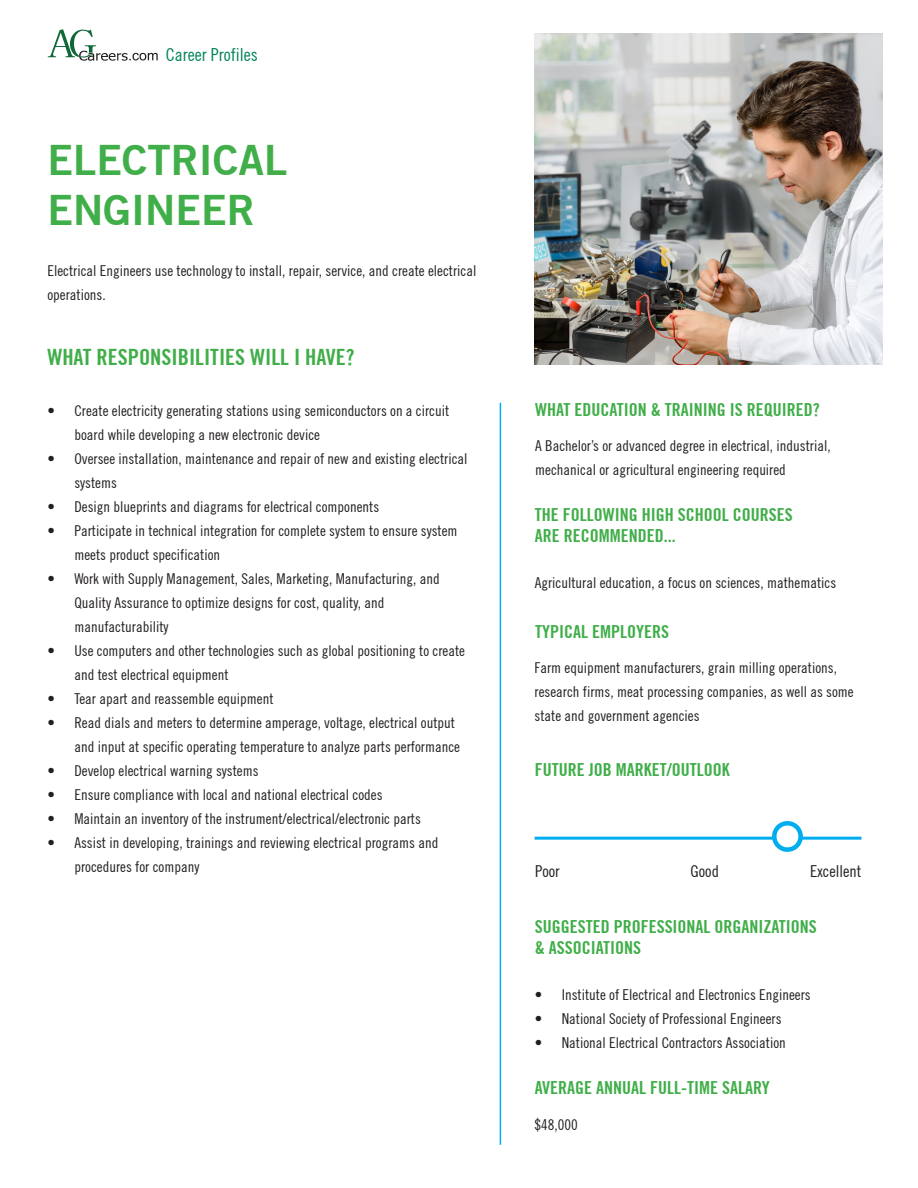
<style>
.page{position:relative;width:918px;height:1188px;background:#fff}
.page>*{position:absolute;margin:0;border:0;box-sizing:border-box;transform-origin:0 0}
.t1{font:700 42px "Trade Gothic No.2";color:#40ae49}
.t2{font:700 condensed 22.5px "Trade Gothic No.20";color:#40ae49}
.t3{font:700 condensed 18px/21.6px "Trade Gothic No.20";color:#40ae49}
.t4{font:condensed 18px "Trade Gothic No.18";color:#008457}
.t5{font:condensed 16.5px "Trade Gothic No.18";color:#231f20}
.t6{font:condensed 15px/24px "Trade Gothic No.18";color:#231f20}
</style>
<div class="page">
<img style="left:535px;top:33px;width:348px;height:331px">
<svg style="left:48px;top:29px;width:110px;height:32px"></svg>
<hr style="left:535px;top:837px;width:327px;height:3px;background:#00aeef">
<svg style="left:774px;top:823px;width:27px;height:27px"></svg>
<div style="left:772px;top:821px;width:31px;height:31px;border:4px solid #00aeef;border-radius:50%"></div>
<hr style="left:500px;top:403px;width:1px;height:742px;background:#00aeef">
<p class="t4" style="left:166px;top:44px;width:93px">Career Profiles</p>
<p class="t1" style="left:47px;top:134px;width:242px">ELECTRICAL</p>
<p class="t1" style="left:47px;top:184px;width:209px">ENGINEER</p>
<p class="t6" style="left:47px;top:258px;width:431px">Electrical Engineers use technology to install, repair, service, and create electrical operations.</p>
<p class="t2" style="left:47px;top:343px;width:309px">WHAT RESPONSIBILITIES WILL I HAVE?</p>
<p class="t6" style="left:74px;top:399px;width:376px;text-indent:-27px">• Create electricity generating stations using semiconductors on a circuit board while developing a new electronic device</p>
<p class="t6" style="left:74px;top:447px;width:395px;text-indent:-27px">• Oversee installation, maintenance and repair of new and existing electrical systems</p>
<p class="t6" style="left:47px;top:495px;width:333px">• Design blueprints and diagrams for electrical components</p>
<p class="t6" style="left:74px;top:519px;width:385px;text-indent:-27px">• Participate in technical integration for complete system to ensure system meets product specification</p>
<p class="t6" style="left:74px;top:567px;width:367px;text-indent:-27px">• Work with Supply Management, Sales, Marketing, Manufacturing, and<br>Quality Assurance to optimize designs for cost, quality, and manufacturability</p>
<p class="t6" style="left:74px;top:639px;width:392px;text-indent:-27px">• Use computers and other technologies such as global positioning to create and test electrical equipment</p>
<p class="t6" style="left:47px;top:687px;width:228px">• Tear apart and reassemble equipment</p>
<p class="t6" style="left:74px;top:711px;width:387px;text-indent:-27px">• Read dials and meters to determine amperage, voltage, electrical output and input at specific operating temperature to analyze parts performance</p>
<p class="t6" style="left:47px;top:759px;width:213px">• Develop electrical warning systems</p>
<p class="t6" style="left:47px;top:783px;width:337px">• Ensure compliance with local and national electrical codes</p>
<p class="t6" style="left:47px;top:807px;width:375px">• Maintain an inventory of the instrument/electrical/electronic parts</p>
<p class="t6" style="left:74px;top:831px;width:366px;text-indent:-27px">• Assist in developing, trainings and reviewing electrical programs and procedures for company</p>
<p class="t3" style="left:535px;top:398px;width:286px">WHAT EDUCATION &amp; TRAINING IS REQUIRED?</p>
<p class="t6" style="left:535px;top:433px;width:297px">A Bachelor’s or advanced degree in electrical, industrial, mechanical or agricultural engineering required</p>
<p class="t3" style="left:535px;top:503px;width:259px">THE FOLLOWING HIGH SCHOOL COURSES</p>
<p class="t3" style="left:535px;top:525px;width:142px">ARE RECOMMENDED...</p>
<p class="t6" style="left:535px;top:571px;width:303px">Agricultural education, a focus on sciences, mathematics</p>
<p class="t3" style="left:535px;top:621px;width:135px">TYPICAL EMPLOYERS</p>
<p class="t6" style="left:535px;top:655px;width:321px">Farm equipment manufacturers, grain milling operations, research firms, meat processing companies, as well as some state and government agencies</p>
<p class="t3" style="left:535px;top:759px;width:196px">FUTURE JOB MARKET/OUTLOOK</p>
<p class="t5" style="left:535px;top:861px;width:26px">Poor</p>
<p class="t5" style="left:691px;top:861px;width:30px">Good</p>
<p class="t5" style="left:810px;top:861px;width:53px">Excellent</p>
<p class="t3" style="left:535px;top:915px;width:284px">SUGGESTED PROFESSIONAL ORGANIZATIONS &amp; ASSOCIATIONS</p>
<p class="t6" style="left:535px;top:983px;width:278px">• Institute of Electrical and Electronics Engineers</p>
<p class="t6" style="left:535px;top:1007px;width:248px">• National Society of Professional Engineers</p>
<p class="t6" style="left:535px;top:1031px;width:253px">• National Electrical Contractors Association</p>
<p class="t3" style="left:535px;top:1077px;width:236px">AVERAGE ANNUAL FULL-TIME SALARY</p>
<p class="t6" style="left:534px;top:1112px;width:45px">$48,000</p>
</div>
